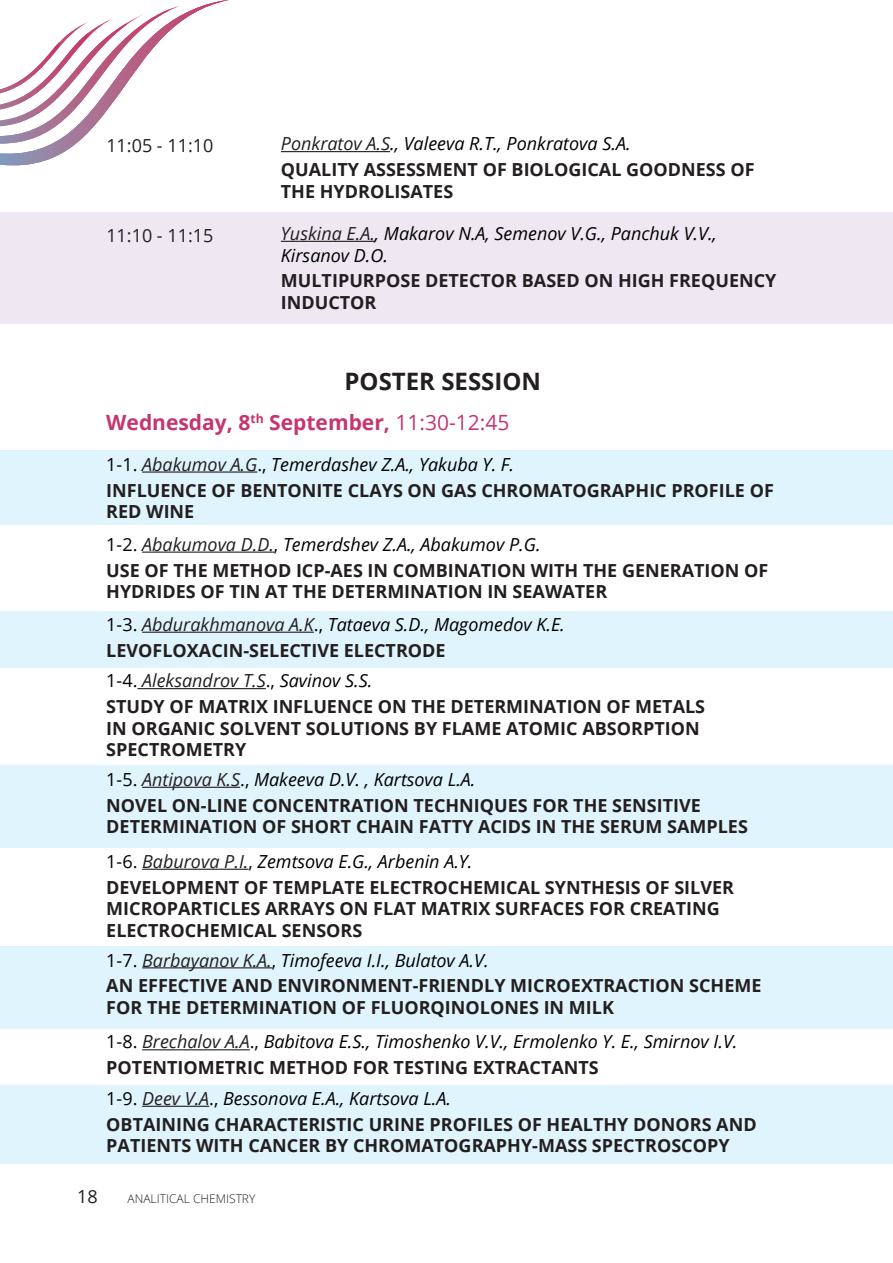
<style>
.page{position:relative;width:893px;height:1263px;background:#fff}
.page>*{position:absolute;margin:0;border:0;box-sizing:border-box;transform-origin:0 0}
.t1{font:700 24px "Open Sans";color:#231f20}
.t2{font:700 21px "Open Sans";color:#c5366e}
.t3{font:700 18px/21.6px "Open Sans";color:#231f20}
.t4{font:italic 18px/21.6px "Open Sans";color:#000}
.t5{font:italic 18px "Open Sans";color:#231f20}
.t6{font:18px "Open Sans";color:#231f20}
.t7{font:300 12px "Open Sans";color:#231f20}
.s1{color:#231f20}
.s2{font-weight:400}
.s3{font-style:normal}
.s4{font-style:normal;color:#000}
.s5{color:#000}
</style>
<div class="page">
<svg style="left:0;top:0;width:229px;height:166px"></svg>
<div style="left:0;top:213px;width:893px;height:111px;background:#efe8f2"></div>
<hr style="left:281px;top:151px;width:109px;height:1px;background:#231f20">
<hr style="left:281px;top:241px;width:94px;height:1px;background:#231f20">
<div style="left:0;top:451px;width:893px;height:74px;background:#dff4fc"></div>
<div style="left:0;top:611px;width:893px;height:57px;background:#dff4fc"></div>
<div style="left:0;top:765px;width:893px;height:83px;background:#dff4fc"></div>
<div style="left:0;top:946px;width:893px;height:82px;background:#dff4fc"></div>
<div style="left:0;top:1085px;width:893px;height:78px;background:#dff4fc"></div>
<hr style="left:142px;top:471px;width:115px;height:2px;background:#231f20">
<hr style="left:142px;top:632px;width:172px;height:1px;background:#231f20">
<hr style="left:142px;top:787px;width:98px;height:1px;background:#231f20">
<hr style="left:142px;top:967px;width:130px;height:1px;background:#231f20">
<hr style="left:142px;top:1106px;width:67px;height:1px;background:#231f20">
<hr style="left:142px;top:1049px;width:108px;height:1px;background:#231f20">
<hr style="left:142px;top:869px;width:106px;height:1px;background:#231f20">
<hr style="left:142px;top:552px;width:132px;height:1px;background:#231f20">
<hr style="left:137px;top:688px;width:129px;height:1px;background:#231f20">
<p class="t6" style="left:106px;top:133px;width:109px">11:05 - 11:10</p>
<p class="t6" style="left:106px;top:223px;width:109px">11:10 - 11:15</p>
<p class="t4" style="left:281px;top:132px;width:351px"><span class="s1">Ponkratov A.S</span>., Valeeva R.T., Ponkratova S.A.</p>
<p class="t3" style="left:281px;top:158px;width:475px">QUALITY ASSESSMENT OF BIOLOGICAL GOODNESS OF<br>THE HYDROLISATES</p>
<p class="t4" style="left:281px;top:222px;width:437px"><span class="s1">Yuskina E.A.</span>, Makarov N.A, Semenov V.G., Panchuk V.V.,<br>Kirsanov D.O.</p>
<p class="t3" style="left:281px;top:270px;width:497px">MULTIPURPOSE DETECTOR BASED ON HIGH FREQUENCY<br>INDUCTOR</p>
<p class="t1" style="left:345px;top:365px;width:198px">POSTER SESSION</p>
<p class="t2" style="left:106px;top:408px;width:405px">Wednesday, 8<sup>th</sup> September, <span class="s2">11:30-12:45</span></p>
<p class="t4" style="left:106px;top:453px;width:409px"><span class="s3">1-1.</span> <span class="s1">Abakumov A.G</span><span class="s3">.,</span> Temerdashev Z.A., Yakuba Y. F.</p>
<p class="t3" style="left:106px;top:479px;width:669px">INFLUENCE OF BENTONITE CLAYS ON GAS CHROMATOGRAPHIC PROFILE OF<br>RED WINE</p>
<p class="t4" style="left:106px;top:533px;width:436px"><span class="s3">1-2.</span> <span class="s1">Abakumova D.D.</span><span class="s3">,</span> Temerdshev Z.A., Abakumov P.G.</p>
<p class="t3" style="left:106px;top:559px;width:664px">USE OF THE METHOD ICP-AES IN COMBINATION WITH THE GENERATION OF<br>HYDRIDES OF TIN AT THE DETERMINATION IN SEAWATER</p>
<p class="t4" style="left:106px;top:613px;width:460px"><span class="s3">1-3.</span> <span class="s1">Abdurakhmanova A.K</span><span class="s3">.,</span> Tataeva S.D., Magomedov K.E.</p>
<p class="t3" style="left:106px;top:639px;width:341px">LEVOFLOXACIN-SELECTIVE ELECTRODE</p>
<p class="t5" style="left:106px;top:668px;width:268px"><span class="s4">1-4.</span> Aleksandrov T.S<span class="s4">.,</span> <span class="s5">Savinov S.S.</span></p>
<p class="t3" style="left:106px;top:695px;width:600px">STUDY OF MATRIX INFLUENCE ON THE DETERMINATION OF METALS<br>IN ORGANIC SOLVENT SOLUTIONS BY FLAME ATOMIC ABSORPTION<br>SPECTROMETRY</p>
<p class="t4" style="left:106px;top:768px;width:371px"><span class="s3">1-5.</span> <span class="s1">Antipova K.S</span><span class="s3">.,</span> Makeeva D.V. , Kartsova L.A.</p>
<p class="t3" style="left:106px;top:794px;width:643px">NOVEL ON-LINE CONCENTRATION TECHNIQUES FOR THE SENSITIVE<br>DETERMINATION OF SHORT CHAIN FATTY ACIDS IN THE SERUM SAMPLES</p>
<p class="t4" style="left:106px;top:850px;width:368px"><span class="s3">1-6.</span> <span class="s1">Baburova P.I.</span><span class="s3">,</span> Zemtsova E.G., Arbenin A.Y.</p>
<p class="t3" style="left:106px;top:876px;width:629px">DEVELOPMENT OF TEMPLATE ELECTROCHEMICAL SYNTHESIS OF SILVER<br>MICROPARTICLES ARRAYS ON FLAT MATRIX SURFACES FOR CREATING<br>ELECTROCHEMICAL SENSORS</p>
<p class="t4" style="left:106px;top:949px;width:384px"><span class="s3">1-7.</span> <span class="s1">Barbayanov K.A.</span><span class="s3">,</span> Timofeeva I.I., Bulatov A.V.</p>
<p class="t3" style="left:106px;top:974px;width:657px">AN EFFECTIVE AND ENVIRONMENT-FRIENDLY MICROEXTRACTION SCHEME<br>FOR THE DETERMINATION OF FLUORQINOLONES IN MILK</p>
<p class="t4" style="left:106px;top:1031px;width:633px"><span class="s3">1-8.</span> <span class="s1">Brechalov A.A</span><span class="s3">.,</span> Babitova E.S., Timoshenko V.V., Ermolenko Y. E., Smirnov I.V.</p>
<p class="t3" style="left:106px;top:1056px;width:494px">POTENTIOMETRIC METHOD FOR TESTING EXTRACTANTS</p>
<p class="t4" style="left:106px;top:1087px;width:346px"><span class="s3">1-9.</span> <span class="s1">Deev V.A</span><span class="s3">.,</span> Bessonova E.A., Kartsova L.A.</p>
<p class="t3" style="left:106px;top:1113px;width:652px">OBTAINING CHARACTERISTIC URINE PROFILES OF HEALTHY DONORS AND<br>PATIENTS WITH CANCER BY CHROMATOGRAPHY-MASS SPECTROSCOPY</p>
<p class="t6" style="left:77px;top:1184px;width:22px">18</p>
<p class="t7" style="left:128px;top:1191px;width:129px">ANALITICAL CHEMISTRY</p>
</div>
